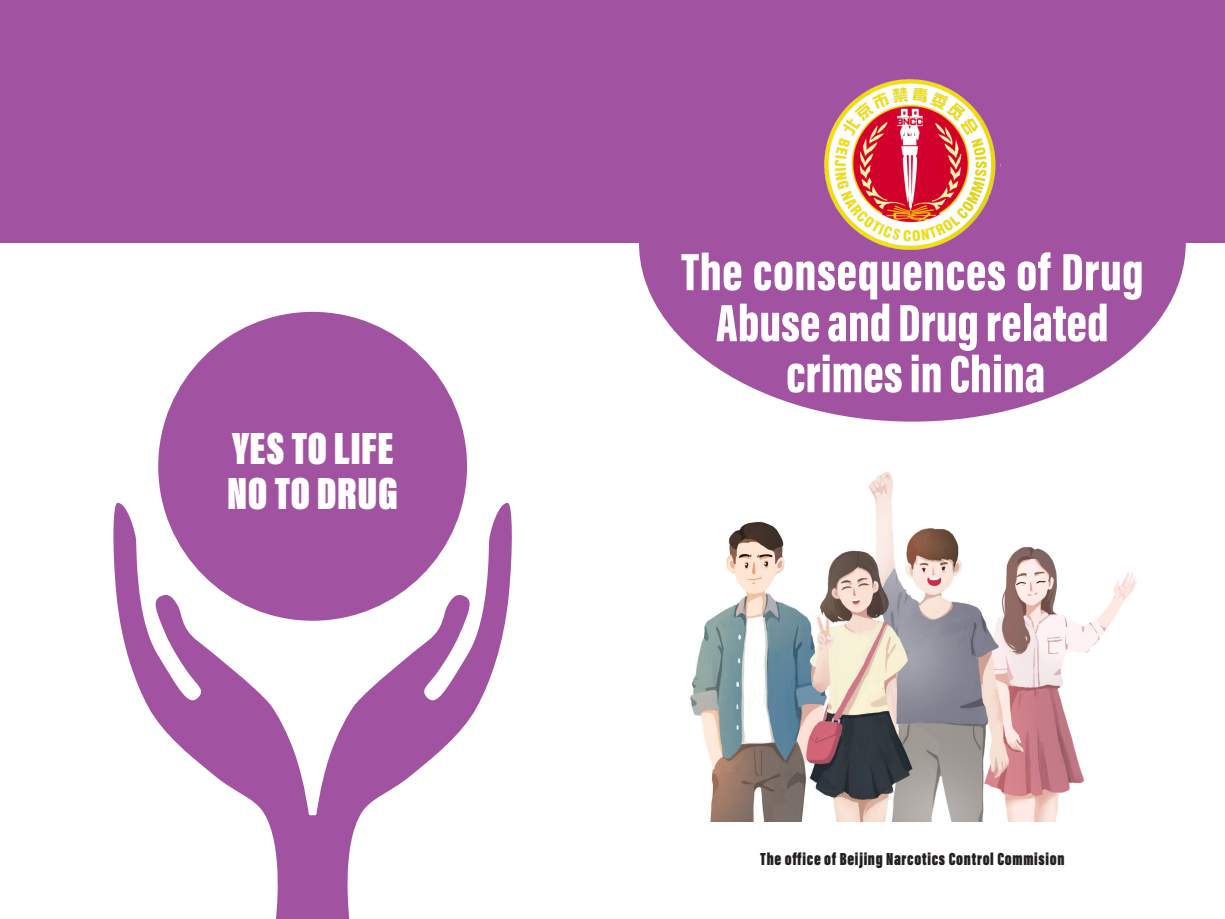
<style>
.page{position:relative;width:1225px;height:919px;background:#fff}
.page>*{position:absolute;margin:0;border:0;box-sizing:border-box;transform-origin:0 0}
.t1{font:54px/51px "Acumin Variable Concept";letter-spacing:-.125em;color:#fff;text-align:center}
.t2{font:46.5px "Acumin Variable Concept";letter-spacing:-.19em;color:#fff}
.t3{font:18px "Acumin Variable Concept";letter-spacing:-.055em;color:#231f20;scale:.93 1}
</style>
<div class="page">
<div style="left:158px;top:312px;width:309px;height:308px;background:#a153a1;border-radius:50%"></div>
<div style="left:639px;top:64px;width:546px;height:357px;background:#a153a1;border-radius:50%"></div>
<div style="left:0;top:0;width:1225px;height:243px;background:#a153a1"></div>
<img style="left:824px;top:80px;width:172px;height:170px">
<svg style="left:113px;top:502px;width:399px;height:416px"></svg>
<img style="left:690px;top:471px;width:446px;height:350px">
<p class="t2" style="left:232px;top:416px;width:174px">YES TOLIFE</p>
<p class="t2" style="left:227px;top:461px;width:186px">NOTODRUG</p>
<p class="t1" style="left:681px;top:244px;width:472px">The consequences of Drug<br>Abuse and Drug related</p>
<p class="t1" style="left:786px;top:346px;width:267px">crimes in China</p>
<p class="t3" style="left:760px;top:846px;width:331px">The office of Beijing Narcotics Control Commision</p>
</div>
